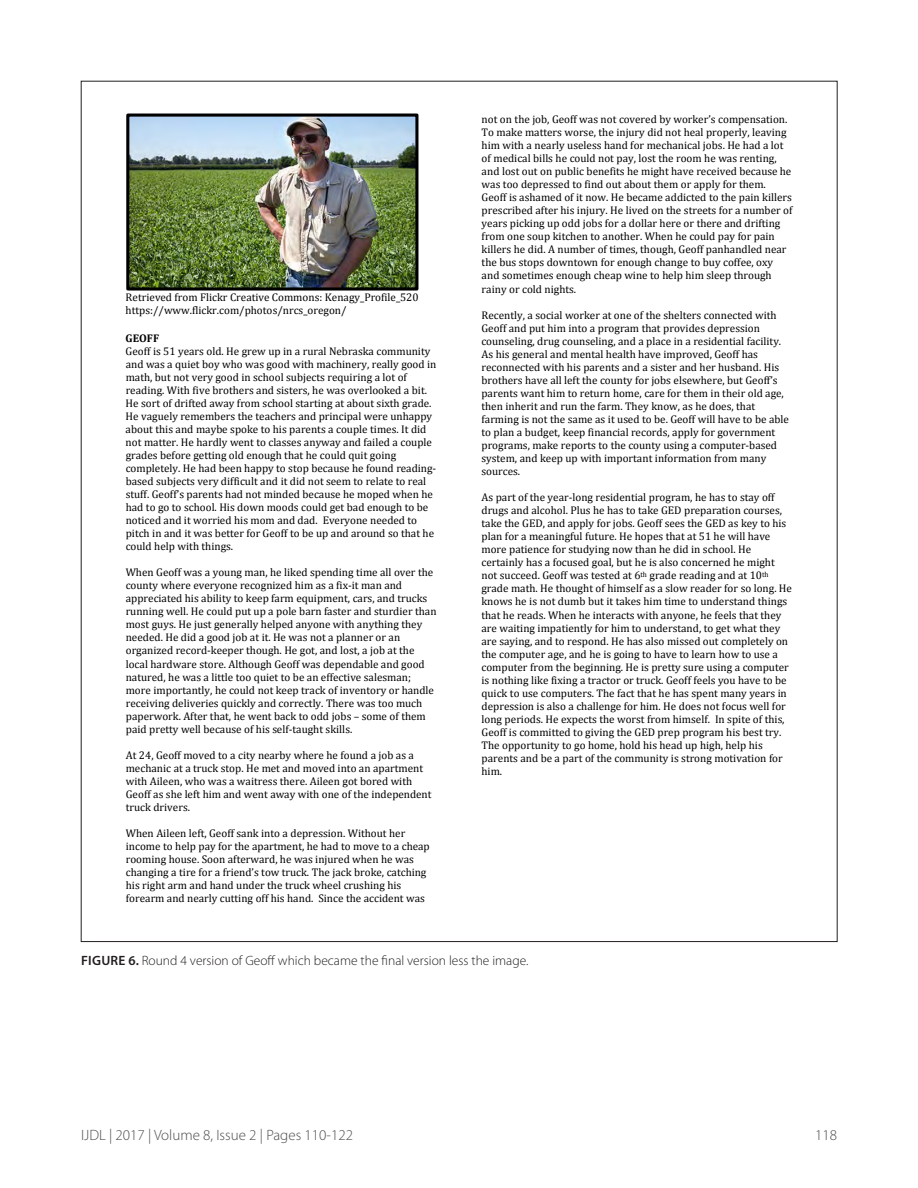
<style>
.page{position:relative;width:918px;height:1188px;background:#fff}
.page>*{position:absolute;margin:0;border:0;box-sizing:border-box;transform-origin:0 0}
.t1{font:300 15px "Myriad Pro";color:#4b4c4d}
.t2{font:300 13.5px "Myriad Pro";color:#231f20}
.t3{font:11.1px/13px "Cambria";color:#000}
.s1{font-weight:700}
.s2{font-weight:600}
</style>
<div class="page">
<img style="left:130px;top:118px;width:284px;height:169px">
<div style="left:126px;top:114px;width:292px;height:177px;border:3px solid #000"></div>
<p class="t3" style="left:126px;top:291px;width:294px">Retrieved from Flickr Creative Commons: Kenagy_Profile_520 https://www.flickr.com/photos/nrcs_oregon/</p>
<p class="t3" style="left:126px;top:331px;width:312px"><span class="s1">GEOFF<br></span>Geoff is 51 years old. He grew up in a rural Nebraska community and was a quiet boy who was good with machinery, really good in math, but not very good in school subjects requiring a lot of reading. With five brothers and sisters, he was overlooked a bit.<br>He sort of drifted away from school starting at about sixth grade.<br>He vaguely remembers the teachers and principal were unhappy about this and maybe spoke to his parents a couple times. It did not matter. He hardly went to classes anyway and failed a couple grades before getting old enough that he could quit going completely. He had been happy to stop because he found reading&shy;based subjects very difficult and it did not seem to relate to real stuff. Geoff’s parents had not minded because he moped when he had to go to school. His down moods could get bad enough to be noticed and it worried his mom and dad. Everyone needed to pitch in and it was better for Geoff to be up and around so that he could help with things.</p>
<p class="t3" style="left:126px;top:566px;width:312px">When Geoff was a young man, he liked spending time all over the county where everyone recognized him as a fix-it man and appreciated his ability to keep farm equipment, cars, and trucks running well. He could put up a pole barn faster and sturdier than most guys. He just generally helped anyone with anything they needed. He did a good job at it. He was not a planner or an organized record-keeper though. He got, and lost, a job at the local hardware store. Although Geoff was dependable and good natured, he was a little too quiet to be an effective salesman; more importantly, he could not keep track of inventory or handle receiving deliveries quickly and correctly. There was too much paperwork. After that, he went back to odd jobs – some of them paid pretty well because of his self-taught skills.</p>
<p class="t3" style="left:126px;top:748px;width:307px">At 24, Geoff moved to a city nearby where he found a job as a mechanic at a truck stop. He met and moved into an apartment with Aileen, who was a waitress there. Aileen got bored with Geoff as she left him and went away with one of the independent truck drivers.</p>
<p class="t3" style="left:126px;top:827px;width:306px">When Aileen left, Geoff sank into a depression. Without her income to help pay for the apartment, he had to move to a cheap rooming house. Soon afterward, he was injured when he was changing a tire for a friend’s tow truck. The jack broke, catching his right arm and hand under the truck wheel crushing his forearm and nearly cutting off his hand. Since the accident was</p>
<p class="t3" style="left:482px;top:113px;width:312px">not on the job, Geoff was not covered by worker’s compensation.<br>To make matters worse, the injury did not heal properly, leaving him with a nearly useless hand for mechanical jobs. He had a lot of medical bills he could not pay, lost the room he was renting, and lost out on public benefits he might have received because he was too depressed to find out about them or apply for them.<br>Geoff is ashamed of it now. He became addicted to the pain killers prescribed after his injury. He lived on the streets for a number of years picking up odd jobs for a dollar here or there and drifting from one soup kitchen to another. When he could pay for pain killers he did. A number of times, though, Geoff panhandled near the bus stops downtown for enough change to buy coffee, oxy and sometimes enough cheap wine to help him sleep through rainy or cold nights.</p>
<p class="t3" style="left:481px;top:308px;width:309px">Recently, a social worker at one of the shelters connected with Geoff and put him into a program that provides depression counseling, drug counseling, and a place in a residential facility.<br>As his general and mental health have improved, Geoff has reconnected with his parents and a sister and her husband. His brothers have all left the county for jobs elsewhere, but Geoff’s parents want him to return home, care for them in their old age, then inherit and run the farm. They know, as he does, that farming is not the same as it used to be. Geoff will have to be able to plan a budget, keep financial records, apply for government programs, make reports to the county using a computer-based system, and keep up with important information from many sources.</p>
<p class="t3" style="left:481px;top:491px;width:312px">As part of the year-long residential program, he has to stay off drugs and alcohol. Plus he has to take GED preparation courses, take the GED, and apply for jobs. Geoff sees the GED as key to his plan for a meaningful future. He hopes that at 51 he will have more patience for studying now than he did in school. He certainly has a focused goal, but he is also concerned he might not succeed. Geoff was tested at 6<sup>th</sup> grade reading and at 10<sup>th </sup>grade math. He thought of himself as a slow reader for so long. He knows he is not dumb but it takes him time to understand things that he reads. When he interacts with anyone, he feels that they are waiting impatiently for him to understand, to get what they are saying, and to respond. He has also missed out completely on the computer age, and he is going to have to learn how to use a computer from the beginning. He is pretty sure using a computer is nothing like fixing a tractor or truck. Geoff feels you have to be quick to use computers. The fact that he has spent many years in depression is also a challenge for him. He does not focus well for long periods. He expects the worst from himself. In spite of this, Geoff is committed to giving the GED prep program his best try.<br>The opportunity to go home, hold his head up high, help his parents and be a part of the community is strong motivation for him.</p>
<p class="t2" style="left:81px;top:953px;width:449px"><span class="s2">FIGURE 6.</span> Round 4 version of Geoff which became the final version less the image.</p>
<h1 class="t1" style="left:81px;top:1126px;width:273px">IJDL | 2017 | Volume 8, Issue 2 | Pages 110-122</h1>
<h1 class="t1" style="left:815px;top:1126px;width:23px">118</h1>
</div>
